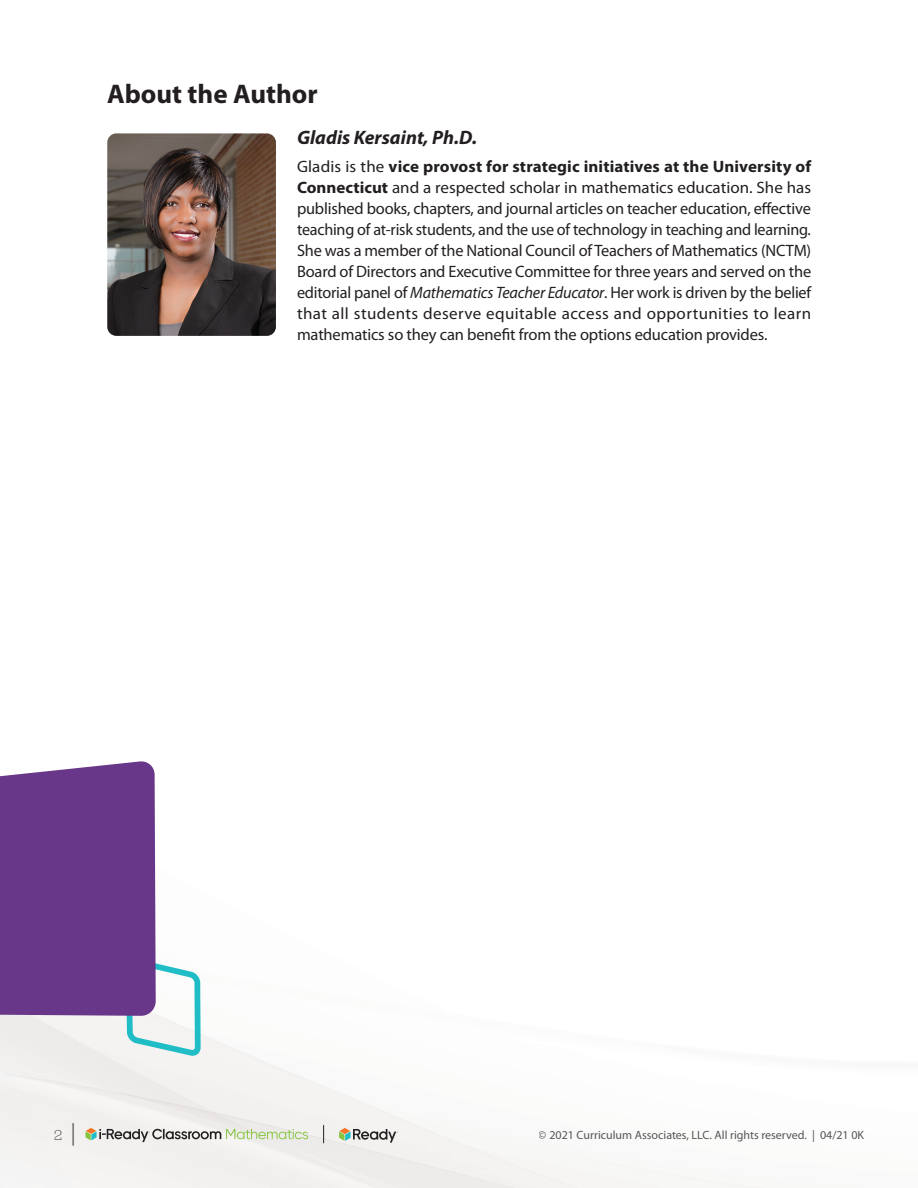
<style>
.page{position:relative;width:918px;height:1188px;background:#fff}
.page>*{position:absolute;margin:0;border:0;box-sizing:border-box;transform-origin:0 0}
.t1{font:700 27px "Myriad Pro";color:#231f20}
.t2{font:italic 700 19.5px "Myriad Pro";color:#231f20}
.t3{font:16.5px/21px "Myriad Pro";letter-spacing:-.01em;color:#231f20;text-align:justify}
.t4{font:300 15px "Jubilat";color:#57585a}
.t5{font:12px "Myriad Pro";color:#57585a}
.s1{font-weight:700}
.s2{font-style:italic}
.s3{font-size:27px}
</style>
<div class="page">
<img style="left:414px;top:1112px;width:156px;height:76px">
<img style="left:414px;top:1150px;width:15px;height:38px">
<img style="left:0;top:1070px;width:414px;height:118px">
<svg style="left:86px;top:1128px;width:222px;height:14px"></svg>
<svg style="left:323px;top:1125px;width:1px;height:18px"></svg>
<svg style="left:339px;top:1128px;width:59px;height:15px"></svg>
<img style="left:107px;top:133px;width:169px;height:203px">
<svg style="left:123px;top:963px;width:81px;height:225px"></svg>
<div style="left:0;top:761px;width:156px;height:255px;background:#69378a"></div>
<h1 class="t1" style="left:107px;top:79px;width:212px">About the Author</h1>
<p class="t2" style="left:297px;top:127px;width:182px">Gladis Kersaint, Ph.D.</p>
<p class="t3" style="left:297px;top:156px;width:516px">Gladis is the <span class="s1">vice provost for strategic initiatives at the University of Connecticut</span> and a respected scholar in mathematics education. She has published books, chapters, and journal articles on teacher education, effective teaching of at-risk students, and the use of technology in teaching and learning.<br>She was a member of the National Council of Teachers of Mathematics (NCTM)<br>Board of Directors and Executive Committee for three years and served on the editorial panel of <span class="s2">Mathematics Teacher Educator</span>. Her work is driven by the belief that all students deserve equitable access and opportunities to learn mathematics so they can benefit from the options education provides.</p>
<p class="t4" style="left:54px;top:1125px;width:23px">2 <span class="s3">|</span></p>
<p class="t5" style="left:539px;top:1128px;width:327px">© 2021 Curriculum Associates, LLC. All rights reserved. | 04/21 0K</p>
</div>
